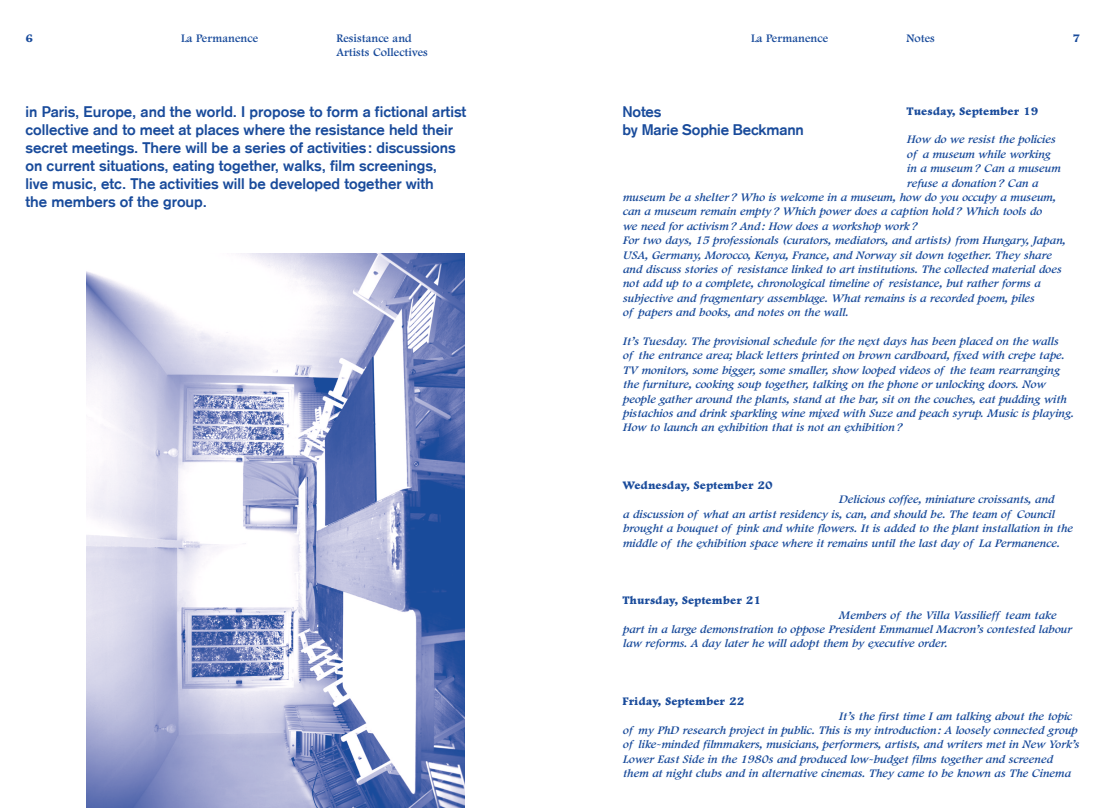
<style>
.page{position:relative;width:1106px;height:808px;background:#fff}
.page>*{position:absolute;margin:0;border:0;box-sizing:border-box;transform-origin:0 0}
.t1{font:700 15px/18px "Akzidenz Grotesk";color:#194b9b}
.NOTES{font:italic 12px/14.4px "Footlight MT Std";color:#194b9b}
.t2{font:800 12px "Footlight MT Std";color:#194b9b}
.t3{font:12px/13.5px "Footlight MT Std";color:#194b9b}
</style>
<div class="page">
<img style="left:86px;top:254px;width:378px;height:554px">
<p class="t3" style="left:181px;top:32px;width:79px">La Permanence</p>
<p class="t3" style="left:336px;top:32px;width:93px">Resistance and<br>Artists Collectives</p>
<p class="t2" style="left:26px;top:32px;width:9px">6</p>
<p class="t2" style="left:1072px;top:32px;width:9px">7</p>
<p class="t3" style="left:751px;top:32px;width:79px">La Permanence</p>
<p class="t3" style="left:906px;top:32px;width:30px">Notes</p>
<p class="t1" style="left:26px;top:103px;width:442px">in Paris, Europe, and the world. I propose to form a fictional artist collective and to meet at places where the resistance held their secret meetings. There will be a series of activities : discussions on current situations, eating together, walks, film screenings,<br>live music, etc. The activities will be developed together with<br>the members of the group.</p>
<p class="t2" style="left:906px;top:104px;width:133px">Tuesday, September 19</p>
<p class="NOTES" style="left:906px;top:133px;width:150px">How do we resist the policies</p>
<p class="NOTES" style="left:906px;top:147px;width:145px">of a museum while working</p>
<p class="NOTES" style="left:906px;top:161px;width:155px">in a museum? Can a museum</p>
<p class="NOTES" style="left:906px;top:176px;width:133px">refuse a donation? Can a</p>
<p class="NOTES" style="left:622px;top:190px;width:434px">museum be a shelter? Who is welcome in a museum, how do you occupy a museum,</p>
<p class="NOTES" style="left:622px;top:205px;width:421px">can a museum remain empty? Which power does a caption hold? Which tools do</p>
<p class="NOTES" style="left:622px;top:219px;width:296px">we need for activism? And: How does a workshop work?</p>
<p class="NOTES" style="left:622px;top:233px;width:444px">For two days, 15 professionals (curators, mediators, and artists) from Hungary, Japan,</p>
<p class="NOTES" style="left:622px;top:248px;width:430px">USA, Germany, Morocco, Kenya, France, and Norway sit down together. They share</p>
<p class="NOTES" style="left:622px;top:262px;width:440px">and discuss stories of resistance linked to art institutions. The collected material does</p>
<p class="NOTES" style="left:622px;top:277px;width:419px">not add up to a complete, chronological timeline of resistance, but rather forms a</p>
<p class="NOTES" style="left:622px;top:291px;width:413px">subjective and fragmentary assemblage. What remains is a recorded poem, piles</p>
<p class="NOTES" style="left:622px;top:305px;width:227px">of papers and books, and notes on the wall.</p>
<p class="NOTES" style="left:622px;top:334px;width:452px">It’s Tuesday. The provisional schedule for the next days has been placed on the walls<br>of the entrance area; black letters printed on brown cardboard, fixed with crepe tape.<br>TV monitors, some bigger, some smaller, show looped videos of the team rearranging the furniture, cooking soup together, talking on the phone or unlocking doors. Now people gather around the plants, stand at the bar, sit on the couches, eat pudding with pistachios and drink sparkling wine mixed with Suze and peach syrup. Music is playing.<br>How to launch an exhibition that is not an exhibition?</p>
<p class="t1" style="left:622px;top:103px;width:40px">Notes</p>
<p class="t1" style="left:622px;top:121px;width:183px">by Marie Sophie Beckmann</p>
<p class="t2" style="left:622px;top:479px;width:152px">Wednesday, September 20</p>
<p class="NOTES" style="left:622px;top:493px;width:451px;text-indent:216px">Delicious coffee, miniature croissants, and<br>a discussion of what an artist residency is, can, and should be. The team of Council brought a bouquet of pink and white flowers. It is added to the plant installation in the middle of the exhibition space where it remains until the last day of La Permanence.</p>
<p class="t2" style="left:622px;top:594px;width:140px">Thursday, September 21</p>
<p class="NOTES" style="left:622px;top:608px;width:450px;text-indent:216px">Members of the Villa Vassilieff team take part in a large demonstration to oppose President Emmanuel Macron’s contested labour law reforms. A day later he will adopt them by executive order.</p>
<p class="t2" style="left:622px;top:695px;width:123px">Friday, September 22</p>
<p class="NOTES" style="left:622px;top:709px;width:458px;text-indent:216px">It’s the first time I am talking about the topic of my PhD research project in public. This is my introduction: A loosely connected group of like-minded filmmakers, musicians, performers, artists, and writers met in New York’s Lower East Side in the 1980s and produced low-budget films together and screened them at night clubs and in alternative cinemas. They came to be known as The Cinema</p>
</div>
